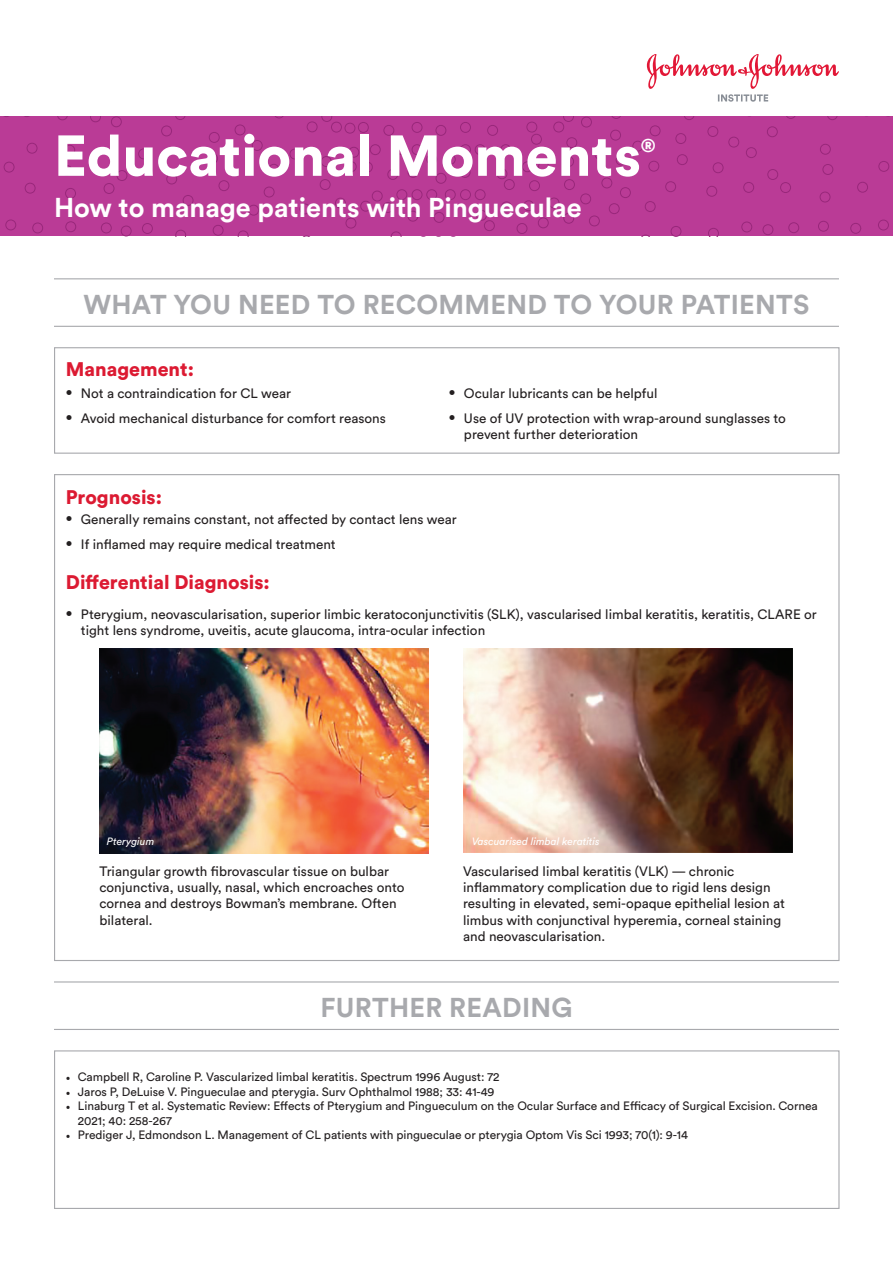
<style>
.page{position:relative;width:893px;height:1263px;background:#fff}
.page>*{position:absolute;margin:0;border:0;box-sizing:border-box;transform-origin:0 0}
.t1{font:900 57px "Circular Std";color:#fff}
.t2{font:700 27px "Circular Std";letter-spacing:.01em;color:#a8a9ad}
.t3{font:700 27px "Circular Std";color:#fff}
.t4{font:900 19.5px "Circular Std";color:#dc1a32}
.t5{font:900 18.3px "Circular Std";color:#fff}
.t6{font:13.5px/16.2px "Circular Std";color:#231f20}
.t7{font:12px/14.4px "Circular Std";letter-spacing:-.005em;color:#231f20}
.t8{font:italic 10.5px "Circular Std";color:#fff}
.s1{font-size:12px}
.s2{font-family:"Minion Pro"}
</style>
<div class="page">
<div style="left:0;top:117px;width:893px;height:119px;background:#ba3b96"></div>
<svg style="left:647px;top:54px;width:192px;height:48px"></svg>
<hr style="left:54px;top:326px;width:785px;height:1px;background:#a8a9ad">
<hr style="left:54px;top:278px;width:785px;height:1px;background:#a8a9ad">
<hr style="left:54px;top:1029px;width:785px;height:1px;background:#a8a9ad">
<hr style="left:54px;top:981px;width:785px;height:1px;background:#a8a9ad">
<div style="left:54px;top:347px;width:785px;height:107px;border:1px solid #a8a9ad"></div>
<div style="left:54px;top:1050px;width:785px;height:159px;border:1px solid #a8a9ad"></div>
<img style="left:99px;top:649px;width:330px;height:204px">
<img style="left:463px;top:649px;width:329px;height:204px">
<h1 class="t1" style="left:54px;top:118px;width:588px">Educational Moments</h1>
<h3 class="t5" style="left:641px;top:133px;width:16px">®</h3>
<h2 class="t3" style="left:54px;top:190px;width:529px">How to manage patients with Pingueculae</h2>
<h2 class="t2" style="left:84px;top:287px;width:727px">WHAT YOU NEED TO RECOMMEND TO YOUR PATIENTS</h2>
<h3 class="t4" style="left:66px;top:356px;width:130px">Management:</h3>
<p class="t6" style="left:66px;top:385px;width:227px"><span class="s1">•</span> Not a contraindication for CL wear</p>
<p class="t6" style="left:66px;top:410px;width:321px"><span class="s1">•</span> Avoid mechanical disturbance for comfort reasons</p>
<h3 class="t4" style="left:66px;top:484px;width:98px">Prognosis:</h3>
<p class="t6" style="left:449px;top:385px;width:210px"><span class="s1">•</span> Ocular lubricants can be helpful</p>
<p class="t6" style="left:464px;top:410px;width:323px;text-indent:-15px"><span class="s1">•</span> Use of UV protection with wrap-around sunglasses to prevent further deterioration</p>
<p class="t6" style="left:66px;top:511px;width:392px"><span class="s1">•</span> Generally remains constant, not affected by contact lens wear</p>
<p class="t6" style="left:66px;top:536px;width:271px"><span class="s1">•</span> If inflamed may require medical treatment</p>
<h3 class="t4" style="left:66px;top:569px;width:205px">Differential Diagnosis:</h3>
<p class="t6" style="left:81px;top:606px;width:737px;text-indent:-15px"><span class="s1">•</span> Pterygium, neovascularisation, superior limbic keratoconjunctivitis (SLK), vascularised limbal keratitis, keratitis, CLARE or tight lens syndrome, uveitis, acute glaucoma, intra-ocular infection</p>
<p class="t8" style="left:107px;top:835px;width:49px">Pterygium</p>
<p class="t8" style="left:472px;top:835px;width:129px">Vascuarised limbal keratitis</p>
<p class="t6" style="left:99px;top:863px;width:306px">Triangular growth fibrovascular tissue on bulbar conjunctiva, usually, nasal, which encroaches onto cornea and destroys Bowman’s membrane. Often bilateral.</p>
<p class="t6" style="left:463px;top:863px;width:323px">Vascularised limbal keratitis (VLK) — chronic inflammatory complication due to rigid lens design resulting in elevated, semi-opaque epithelial lesion at limbus with conjunctival hyperemia, corneal staining and neovascularisation.</p>
<h2 class="t2" style="left:320px;top:990px;width:253px">FURTHER READING</h2>
<p class="t7" style="left:66px;top:1070px;width:435px"><span class="s2">•</span> Campbell R, Caroline P. Vascularized limbal keratitis. Spectrum 1996 August: 72</p>
<p class="t7" style="left:66px;top:1084px;width:430px"><span class="s2">•</span> Jaros P, DeLuise V. Pingueculae and pterygia. Surv Ophthalmol 1988; 33: 41-49</p>
<p class="t7" style="left:78px;top:1098px;width:741px;text-indent:-12px"><span class="s2">•</span> Linaburg T et al. Systematic Review: Effects of Pterygium and Pingueculum on the Ocular Surface and Efficacy of Surgical Excision. Cornea<br>2021; 40: 258-267</p>
<p class="t7" style="left:66px;top:1127px;width:624px"><span class="s2">•</span> Prediger J, Edmondson L. Management of CL patients with pingueculae or pterygia Optom Vis Sci 1993; 70(1): 9-14</p>
</div>
